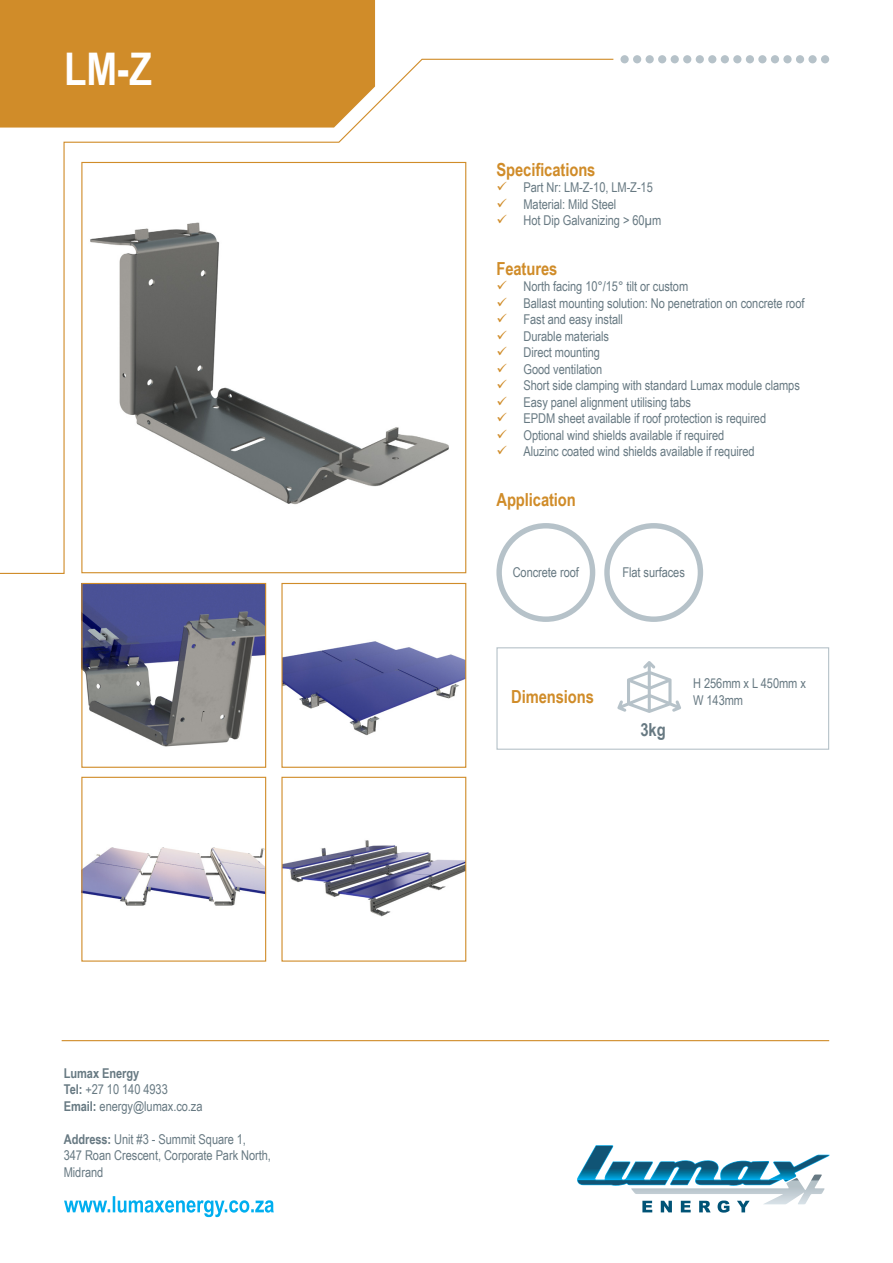
<style>
.page{position:relative;width:893px;height:1263px;background:#fff}
.page>*{position:absolute;margin:0;border:0;box-sizing:border-box;transform-origin:0 0}
.t1{font:700 45px "Arial Narrow";color:#fff}
.t2{font:700 18px "Arial Narrow";letter-spacing:-.005em;color:#d08c29}
.t3{font:700 18px "Arial Narrow";color:#677982}
.t4{font:13.5px/16.5px "Arial Narrow";letter-spacing:-.005em;color:#677982}
.t5{font:700 13.5px "Arial Narrow";letter-spacing:-.005em;color:#677982}
.s1{font-weight:700}
.s2{color:#d08c29}
</style>
<div class="page">
<svg style="left:617px;top:661px;width:64px;height:52px"></svg>
<div style="left:496px;top:647px;width:333px;height:103px;border:1px solid #b6c2c9"></div>
<svg style="left:577px;top:1145px;width:252px;height:67px"></svg>
<hr style="left:62px;top:1040px;width:767px;height:1px;background:#d08c29">
<div style="left:0;top:0;width:375px;height:58px;background:#d08c29"></div>
<div style="left:620px;top:55px;width:9px;height:8px;background:#b6c2c9;border-radius:50%"></div>
<div style="left:633px;top:55px;width:8px;height:8px;background:#b6c2c9;border-radius:50%"></div>
<div style="left:646px;top:55px;width:8px;height:8px;background:#b6c2c9;border-radius:50%"></div>
<div style="left:658px;top:55px;width:8px;height:8px;background:#b6c2c9;border-radius:50%"></div>
<div style="left:671px;top:55px;width:8px;height:8px;background:#b6c2c9;border-radius:50%"></div>
<div style="left:683px;top:55px;width:8px;height:8px;background:#b6c2c9;border-radius:50%"></div>
<div style="left:696px;top:55px;width:8px;height:8px;background:#b6c2c9;border-radius:50%"></div>
<div style="left:708px;top:55px;width:8px;height:8px;background:#b6c2c9;border-radius:50%"></div>
<div style="left:721px;top:55px;width:8px;height:8px;background:#b6c2c9;border-radius:50%"></div>
<div style="left:733px;top:55px;width:8px;height:8px;background:#b6c2c9;border-radius:50%"></div>
<div style="left:746px;top:55px;width:8px;height:8px;background:#b6c2c9;border-radius:50%"></div>
<div style="left:758px;top:55px;width:8px;height:8px;background:#b6c2c9;border-radius:50%"></div>
<div style="left:771px;top:55px;width:8px;height:8px;background:#b6c2c9;border-radius:50%"></div>
<div style="left:783px;top:55px;width:9px;height:8px;background:#b6c2c9;border-radius:50%"></div>
<div style="left:796px;top:55px;width:8px;height:8px;background:#b6c2c9;border-radius:50%"></div>
<div style="left:808px;top:55px;width:9px;height:8px;background:#b6c2c9;border-radius:50%"></div>
<div style="left:821px;top:55px;width:8px;height:8px;background:#b6c2c9;border-radius:50%"></div>
<svg style="left:0;top:58px;width:614px;height:516px"></svg>
<svg style="left:496px;top:523px;width:99px;height:99px"></svg>
<img style="left:83px;top:585px;width:181px;height:162px">
<div style="left:81px;top:583px;width:185px;height:185px;border:1px solid #d08c29"></div>
<img style="left:283px;top:641px;width:181px;height:95px">
<div style="left:281px;top:583px;width:185px;height:185px;border:1px solid #d08c29"></div>
<img style="left:83px;top:847px;width:181px;height:59px">
<div style="left:81px;top:777px;width:185px;height:185px;border:1px solid #d08c29"></div>
<img style="left:283px;top:840px;width:181px;height:77px">
<div style="left:281px;top:777px;width:185px;height:185px;border:1px solid #d08c29"></div>
<svg style="left:64px;top:1196px;width:210px;height:21px"></svg>
<img style="left:83px;top:164px;width:381px;height:407px">
<div style="left:81px;top:162px;width:385px;height:411px;border:1px solid #d08c29"></div>
<svg style="left:604px;top:523px;width:99px;height:99px"></svg>
<p class="t1" style="left:64px;top:43px;width:90px">LM-Z</p>
<p class="t5" style="left:64px;top:1065px;width:77px">Lumax Energy</p>
<p class="t4" style="left:64px;top:1081px;width:106px"><span class="s1">Tel:</span> +27 10 140 4933</p>
<p class="t4" style="left:64px;top:1098px;width:140px"><span class="s1">Email:</span> energy@lumax.co.za</p>
<p class="t4" style="left:64px;top:1131px;width:184px"><span class="s1">Address:</span> Unit #3 - Summit Square 1,</p>
<p class="t4" style="left:64px;top:1147px;width:209px">347 Roan Crescent, Corporate Park North,<br>Midrand</p>
<p class="t2" style="left:496px;top:159px;width:100px">Specifications</p>
<p class="t4" style="left:496px;top:179px;width:158px"><span class="s2">✓</span> Part Nr: LM-Z-10, LM-Z-15</p>
<p class="t4" style="left:496px;top:196px;width:121px"><span class="s2">✓</span> Material: Mild Steel</p>
<p class="t4" style="left:496px;top:212px;width:167px"><span class="s2">✓</span> Hot Dip Galvanizing &gt; 60µm</p>
<p class="t2" style="left:496px;top:258px;width:62px">Features</p>
<p class="t4" style="left:496px;top:278px;width:193px"><span class="s2">✓</span> North facing 10°/15° tilt or custom</p>
<p class="t4" style="left:496px;top:295px;width:310px"><span class="s2">✓</span> Ballast mounting solution: No penetration on concrete roof</p>
<p class="t4" style="left:496px;top:311px;width:128px"><span class="s2">✓</span> Fast and easy install</p>
<p class="t4" style="left:496px;top:328px;width:114px"><span class="s2">✓</span> Durable materials</p>
<p class="t4" style="left:496px;top:344px;width:105px"><span class="s2">✓</span> Direct mounting</p>
<p class="t4" style="left:496px;top:361px;width:107px"><span class="s2">✓</span> Good ventilation</p>
<p class="t4" style="left:496px;top:377px;width:305px"><span class="s2">✓</span> Short side clamping with standard Lumax module clamps</p>
<p class="t4" style="left:496px;top:394px;width:196px"><span class="s2">✓</span> Easy panel alignment utilising tabs</p>
<p class="t4" style="left:496px;top:410px;width:271px"><span class="s2">✓</span> EPDM sheet available if roof protection is required</p>
<p class="t4" style="left:496px;top:427px;width:229px"><span class="s2">✓</span> Optional wind shields available if required</p>
<p class="t4" style="left:496px;top:443px;width:260px"><span class="s2">✓</span> Aluzinc coated wind shields available if required</p>
<p class="t2" style="left:496px;top:489px;width:81px">Application</p>
<p class="t4" style="left:513px;top:564px;width:68px">Concrete roof</p>
<p class="t4" style="left:622px;top:564px;width:64px">Flat surfaces</p>
<p class="t4" style="left:693px;top:675px;width:114px">H 256mm x L 450mm x</p>
<p class="t2" style="left:511px;top:686px;width:84px">Dimensions</p>
<p class="t4" style="left:693px;top:692px;width:52px">W 143mm</p>
<p class="t3" style="left:640px;top:719px;width:27px">3kg</p>
</div>
